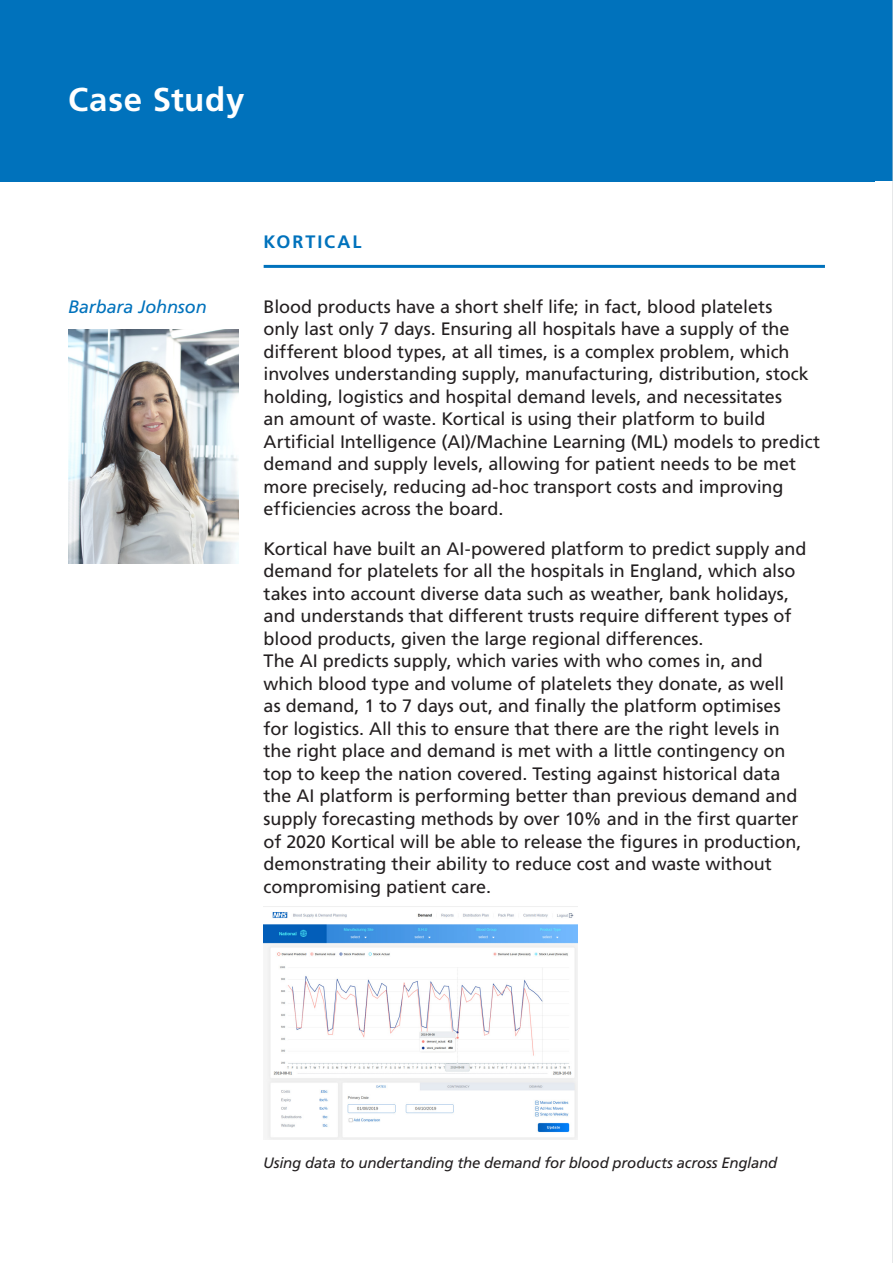
<style>
.page{position:relative;width:893px;height:1263px;background:#fff}
.page>*{position:absolute;margin:0;border:0;box-sizing:border-box;transform-origin:0 0}
.Standard_text{font:700 33px "Frutiger";letter-spacing:.02em;color:#fff}
.Standard_text-2{font:18px/22.5px "Frutiger";letter-spacing:-.005em;color:#231f20}
.Standard_text-3{font:italic 18px "Frutiger";letter-spacing:-.005em;color:#0072bc}
.Sub_numbered_heading{font:700 18px "Frutiger";letter-spacing:.105em;color:#0072bc}
.Standard_text-4{font:italic 15px "Frutiger";letter-spacing:-.01em;color:#231f20}
</style>
<div class="page">
<hr style="left:892px;top:0;width:1px;height:1263px;background:#d1d2d4">
<div style="left:0;top:0;width:875px;height:181px;background:#0072bc"></div>
<hr style="left:264px;top:265px;width:561px;height:3px;background:#0072bc">
<img style="left:264px;top:906px;width:313px;height:234px">
<img style="left:68px;top:330px;width:170px;height:233px">
<p class="Standard_text" style="left:68px;top:80px;width:178px">Case Study</p>
<p class="Standard_text-3" style="left:68px;top:296px;width:140px">Barbara Johnson</p>
<p class="Sub_numbered_heading" style="left:264px;top:231px;width:99px">KORTICAL</p>
<p class="Standard_text-2" style="left:264px;top:295px;width:558px">Blood products have a short shelf life; in fact, blood platelets<br>only last only 7 days. Ensuring all hospitals have a supply of the different blood types, at all times, is a complex problem, which involves understanding supply, manufacturing, distribution, stock holding, logistics and hospital demand levels, and necessitates<br>an amount of waste. Kortical is using their platform to build Artificial Intelligence (AI)/Machine Learning (ML) models to predict demand and supply levels, allowing for patient needs to be met more precisely, reducing ad-hoc transport costs and improving efficiencies across the board.</p>
<p class="Standard_text-2" style="left:264px;top:537px;width:544px">Kortical have built an AI-powered platform to predict supply and demand for platelets for all the hospitals in England, which also takes into account diverse data such as weather, bank holidays, and understands that different trusts require different types of blood products, given the large regional differences.<br>The AI predicts supply, which varies with who comes in, and which blood type and volume of platelets they donate, as well<br>as demand, 1 to 7 days out, and finally the platform optimises for logistics. All this to ensure that there are the right levels in the right place and demand is met with a little contingency on top to keep the nation covered. Testing against historical data the AI platform is performing better than previous demand and supply forecasting methods by over 10% and in the first quarter of 2020 Kortical will be able to release the figures in production, demonstrating their ability to reduce cost and waste without compromising patient care.</p>
<p class="Standard_text-4" style="left:263px;top:1154px;width:516px">Using data to undertanding the demand for blood products across England</p>
</div>
